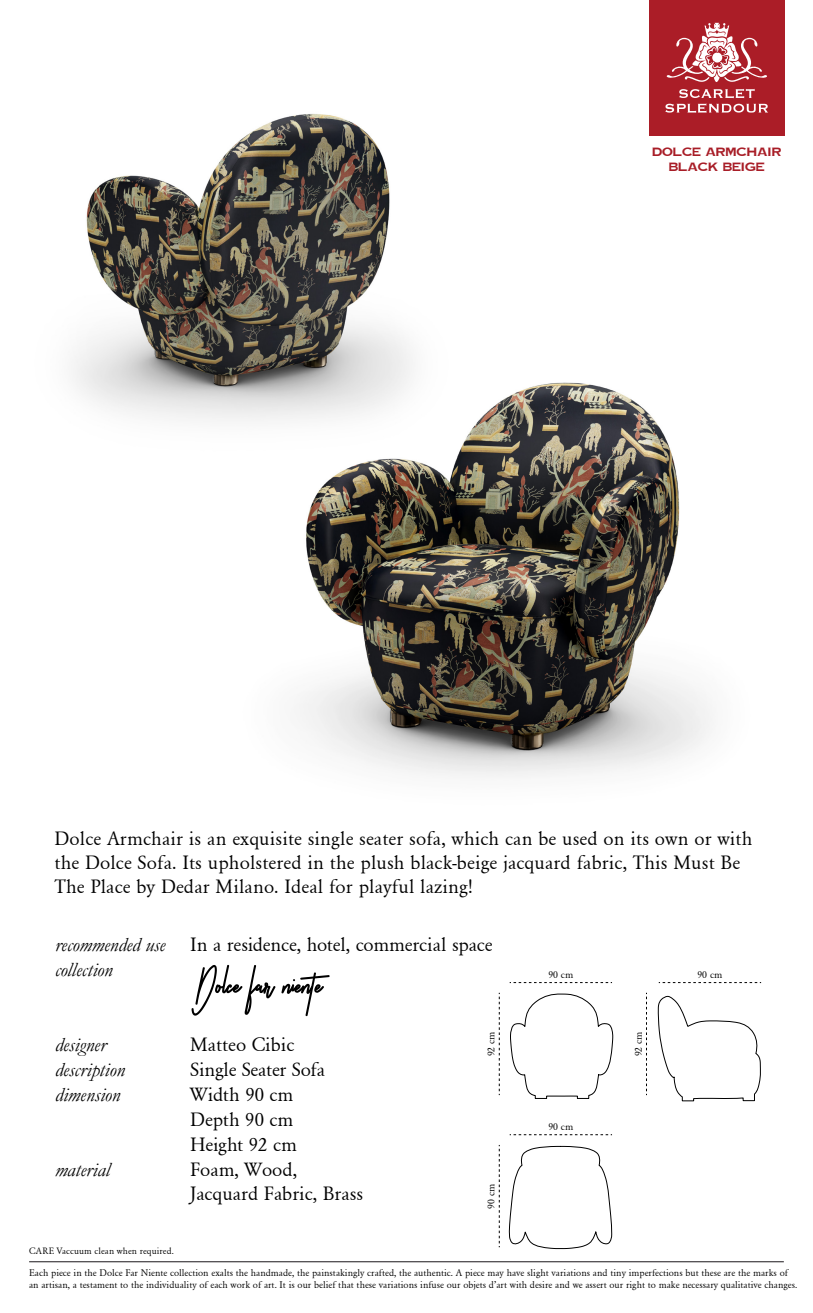
<style>
.page{position:relative;width:813px;height:1313px;background:#fff}
.page>*{position:absolute;margin:0;border:0;box-sizing:border-box;transform-origin:0 0}
.t1{font:20px/25px "Garamond";letter-spacing:.005em;color:#000}
.t2{font:italic 20px "Garamond";color:#000}
.t3{font:10.38px "Garamond";color:#000}
.t4{font:700 10.25px/14.9px "Copperplate Gothic";color:#a81d27;text-align:center}
.t5{font:10px/12px "Garamond";color:#000}
.t6{font:9.5px "Garamond";letter-spacing:.015em;color:#000}
.s1{font-style:italic}
</style>
<div class="page">
<img style="left:73px;top:114px;width:317px;height:301px">
<img style="left:151px;top:208px;width:561px;height:569px">
<hr style="left:29px;top:1261px;width:754px;height:1px;background:#1a171b">
<div style="left:649px;top:0;width:135px;height:135px;background:#ab1d27"></div>
<svg style="left:666px;top:23px;width:101px;height:59px"></svg>
<svg style="left:665px;top:89px;width:103px;height:24px"></svg>
<svg style="left:191px;top:964px;width:84px;height:51px"></svg>
<svg style="left:281px;top:972px;width:48px;height:44px"></svg>
<svg style="left:510px;top:993px;width:103px;height:105px"></svg>
<svg style="left:509px;top:1146px;width:103px;height:102px"></svg>
<svg style="left:509px;top:982px;width:103px;height:1px"></svg>
<svg style="left:499px;top:992px;width:1px;height:103px"></svg>
<svg style="left:658px;top:982px;width:103px;height:119px"></svg>
<svg style="left:646px;top:992px;width:1px;height:103px"></svg>
<svg style="left:509px;top:1134px;width:103px;height:1px"></svg>
<svg style="left:499px;top:1145px;width:1px;height:102px"></svg>
<p class="t4" style="left:652px;top:144px;width:131px">DOLCE ARMCHAIR<br>BLACK BEIGE</p>
<h1 class="t1" style="left:55px;top:826px;width:699px;line-height:24px">Dolce Armchair is an exquisite single seater sofa, which can be used on its own or with the Dolce Sofa. Its upholstered in the plush black-beige jacquard fabric, This Must Be<br>The Place by Dedar Milano. Ideal for playful lazing!</h1>
<h1 class="t1" style="left:55px;top:931px;width:439px"><span class="s1">recommended use</span> In a residence, hotel, commercial space <span class="s1">collection</span></h1>
<h1 class="t2" style="left:55px;top:1030px;width:53px">designer</h1>
<h1 class="t1" style="left:190px;top:1031px;width:106px">Matteo Cibic</h1>
<h1 class="t2" style="left:55px;top:1055px;width:71px">description</h1>
<h1 class="t1" style="left:190px;top:1056px;width:136px">Single Seater Sofa</h1>
<h1 class="t2" style="left:55px;top:1080px;width:67px">dimension</h1>
<h1 class="t1" style="left:190px;top:1081px;width:108px">Width 90 cm<br>Depth 90 cm<br>Height 92 cm</h1>
<h1 class="t2" style="left:55px;top:1155px;width:56px">material</h1>
<h1 class="t1" style="left:190px;top:1156px;width:174px;line-height:24px">Foam, Wood,<br>Jacquard Fabric, Brass</h1>
<p class="t6" style="left:29px;top:1245px;width:146px">CARE Vaccuum clean when required.</p>
<p class="t3" style="left:485px;top:1056px;width:27px;rotate:-90deg">92 cm</p>
<p class="t3" style="left:485px;top:1208px;width:27px;rotate:-90deg">90 cm</p>
<p class="t3" style="left:548px;top:968px;width:27px">90 cm</p>
<p class="t3" style="left:548px;top:1120px;width:27px">90 cm</p>
<p class="t3" style="left:632px;top:1056px;width:27px;rotate:-90deg">92 cm</p>
<p class="t3" style="left:697px;top:968px;width:27px">90 cm</p>
<p class="t5" style="left:29px;top:1266px;width:769px">Each piece in the Dolce Far Niente collection exalts the handmade, the painstakingly crafted, the authentic. A piece may have slight variations and tiny imperfections but these are the marks of an artisan, a testament to the individuality of each work of art. It is our belief that these variations infuse our objets d’art with desire and we assert our right to make necessary qualitative changes.</p>
</div>
